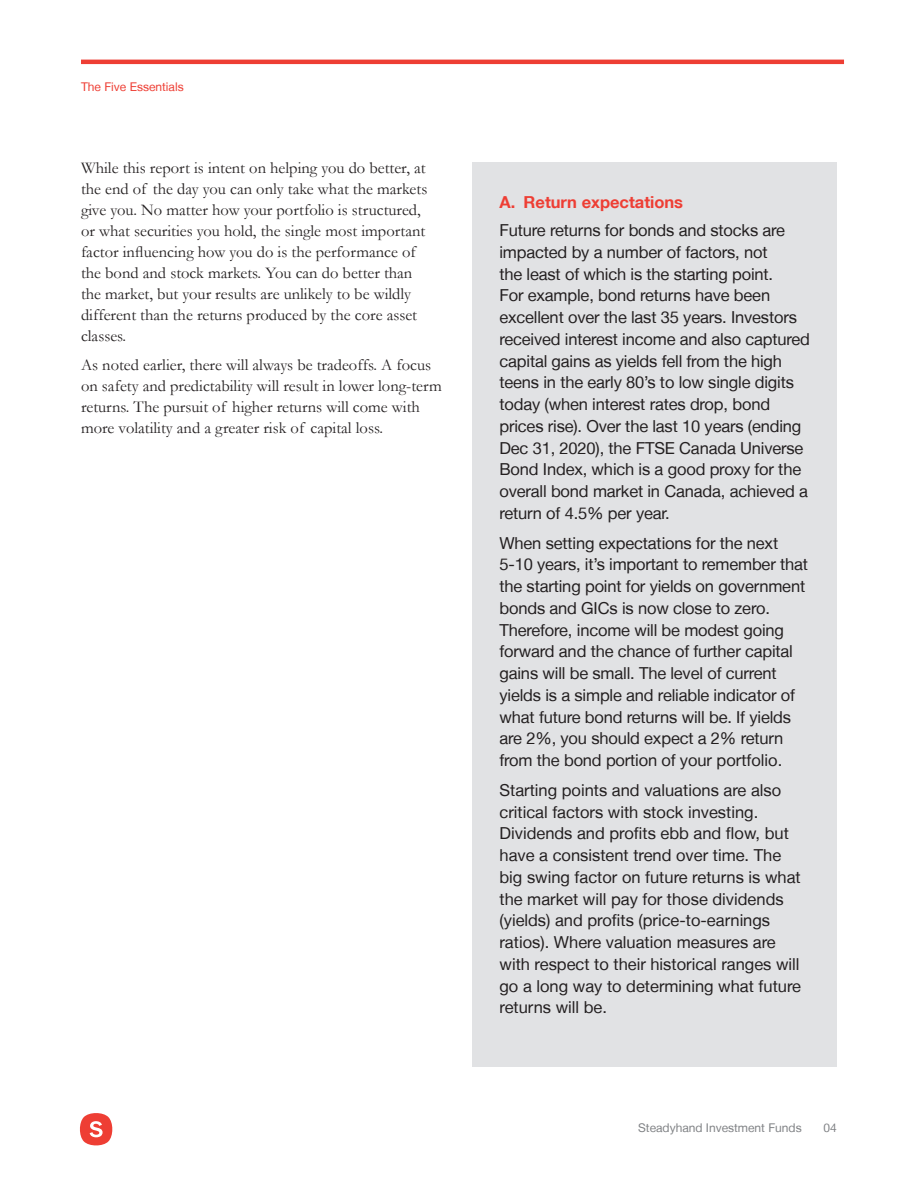
<style>
.page{position:relative;width:918px;height:1188px;background:#fff}
.page>*{position:absolute;margin:0;border:0;box-sizing:border-box;transform-origin:0 0}
.Steadyhand_Paragraph{font:16.5px/21.8px "Helvetica Neue LT";letter-spacing:-.01em;color:#231f20}
.new_body{font:16.5px/21px "Garamond";color:#231f20}
.HEADING_4{font:700 16.5px "Helvetica Neue LT";color:#ee3e34}
.t1{font:12px "Helvetica Neue LT";color:#808285}
.Steadyhand_Paragraph-2{font:12px "Helvetica Neue LT";color:#ee3e34}
</style>
<div class="page">
<hr style="left:81px;top:60px;width:763px;height:4px;background:#ee3e34">
<svg style="left:80px;top:1113px;width:32px;height:32px"></svg>
<div style="left:472px;top:162px;width:365px;height:904px;background:#e1e2e4"></div>
<p class="Steadyhand_Paragraph-2" style="left:81px;top:79px;width:104px">The Five Essentials</p>
<p class="new_body" style="left:81px;top:157px;width:348px">While this report is intent on helping you do better, at the end of the day you can only take what the markets give you. No matter how your portfolio is structured, or what securities you hold, the single most important factor influencing how you do is the performance of the bond and stock markets. You can do better than the market, but your results are unlikely to be wildly different than the returns produced by the core asset classes.</p>
<p class="new_body" style="left:81px;top:354px;width:362px">As noted earlier, there will always be tradeoffs. A focus on safety and predictability will result in lower long-term returns. The pursuit of higher returns will come with more volatility and a greater risk of capital loss.</p>
<p class="HEADING_4" style="left:500px;top:191px;width:185px">A. Return expectations</p>
<p class="Steadyhand_Paragraph" style="left:500px;top:219px;width:312px">Future returns for bonds and stocks are impacted by a number of factors, not<br>the least of which is the starting point.<br>For example, bond returns have been excellent over the last 35 years. Investors received interest income and also captured capital gains as yields fell from the high teens in the early 80’s to low single digits today (when interest rates drop, bond prices rise). Over the last 10 years (ending Dec 31, 2020), the FTSE Canada Universe Bond Index, which is a good proxy for the overall bond market in Canada, achieved a return of 4.5% per year.</p>
<p class="Steadyhand_Paragraph" style="left:500px;top:532px;width:310px">When setting expectations for the next 5-10 years, it’s important to remember that the starting point for yields on government bonds and GICs is now close to zero.<br>Therefore, income will be modest going forward and the chance of further capital gains will be small. The level of current yields is a simple and reliable indicator of what future bond returns will be. If yields are 2%, you should expect a 2% return from the bond portion of your portfolio.</p>
<p class="Steadyhand_Paragraph" style="left:500px;top:779px;width:303px">Starting points and valuations are also critical factors with stock investing.<br>Dividends and profits ebb and flow, but have a consistent trend over time. The big swing factor on future returns is what the market will pay for those dividends (yields) and profits (price-to-earnings ratios). Where valuation measures are with respect to their historical ranges will go a long way to determining what future returns will be.</p>
<p class="t1" style="left:638px;top:1121px;width:165px">Steadyhand Investment Funds</p>
<p class="t1" style="left:824px;top:1121px;width:15px">04</p>
</div>
